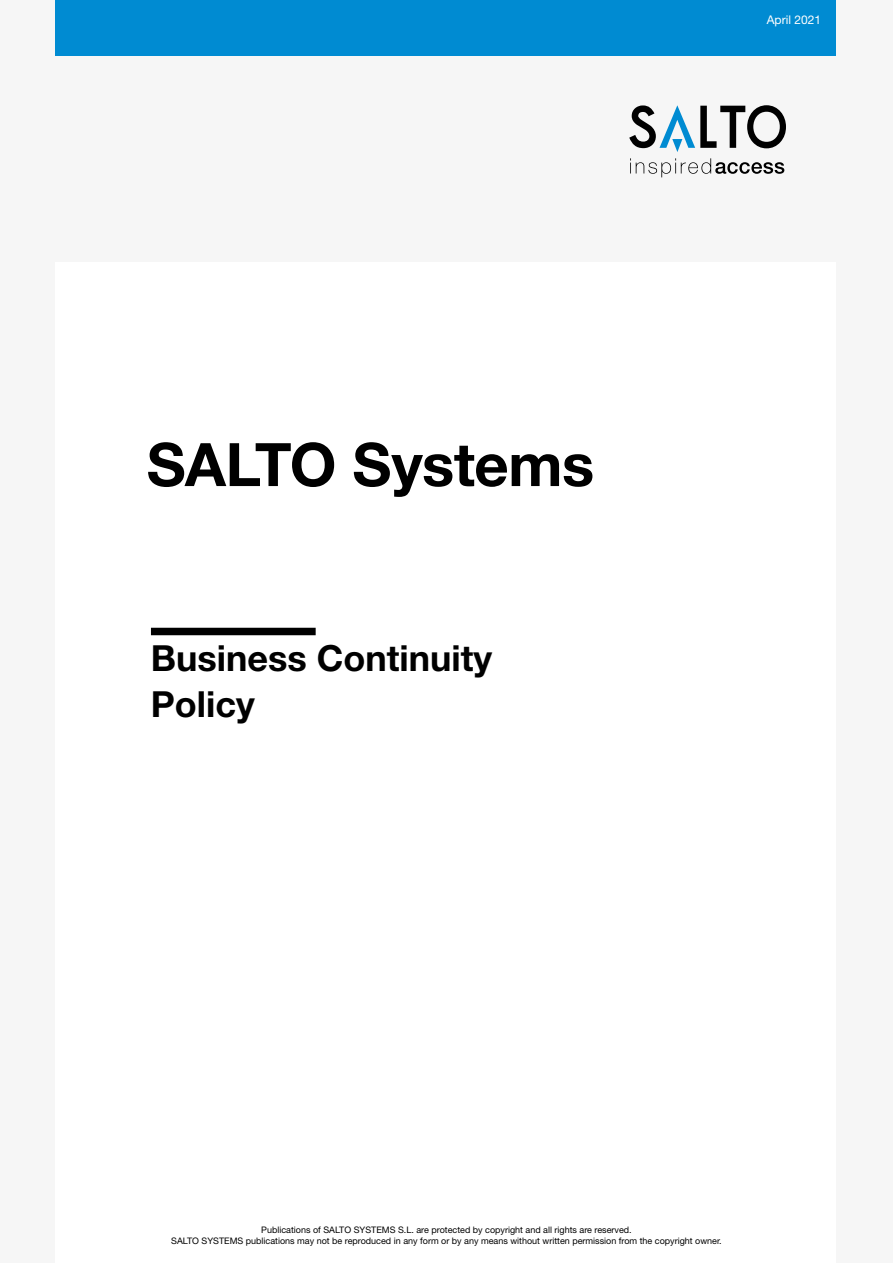
<style>
.page{position:relative;width:893px;height:1263px;background:#f6f6f6}
.page>*{position:absolute;margin:0;border:0;box-sizing:border-box;transform-origin:0 0}
.t1{font:700 60px "Helvetica Neue";letter-spacing:-.01em;color:#000}
.t2{font:700 36px/46.3px "Helvetica Neue LT Std";color:#000}
.t3{font:12px "Helvetica Neue LT Std";color:#fff}
.t4{font:9px/10.8px "Helvetica Neue LT Std";color:#000;text-align:center}
</style>
<div class="page">
<div style="left:56px;top:263px;width:780px;height:1000px;background:#fff"></div>
<div style="left:151px;top:628px;width:165px;height:7px;background:#000"></div>
<svg style="left:629px;top:105px;width:157px;height:47px"></svg>
<svg style="left:630px;top:158px;width:154px;height:19px"></svg>
<div style="left:56px;top:0;width:780px;height:56px;background:#008bd2"></div>
<h1 class="t1" style="left:147px;top:418px;width:449px">SALTO Systems</h1>
<h2 class="t2" style="left:151px;top:634px;width:343px">Business Continuity<br>Policy</h2>
<h3 class="t3" style="left:767px;top:13px;width:56px">April 2021</h3>
<p class="t4" style="left:171px;top:1224px;width:552px">Publications of SALTO SYSTEMS S.L. are protected by copyright and all rights are reserved.<br>SALTO SYSTEMS publications may not be reproduced in any form or by any means without written permission from the copyright owner.</p>
</div>
